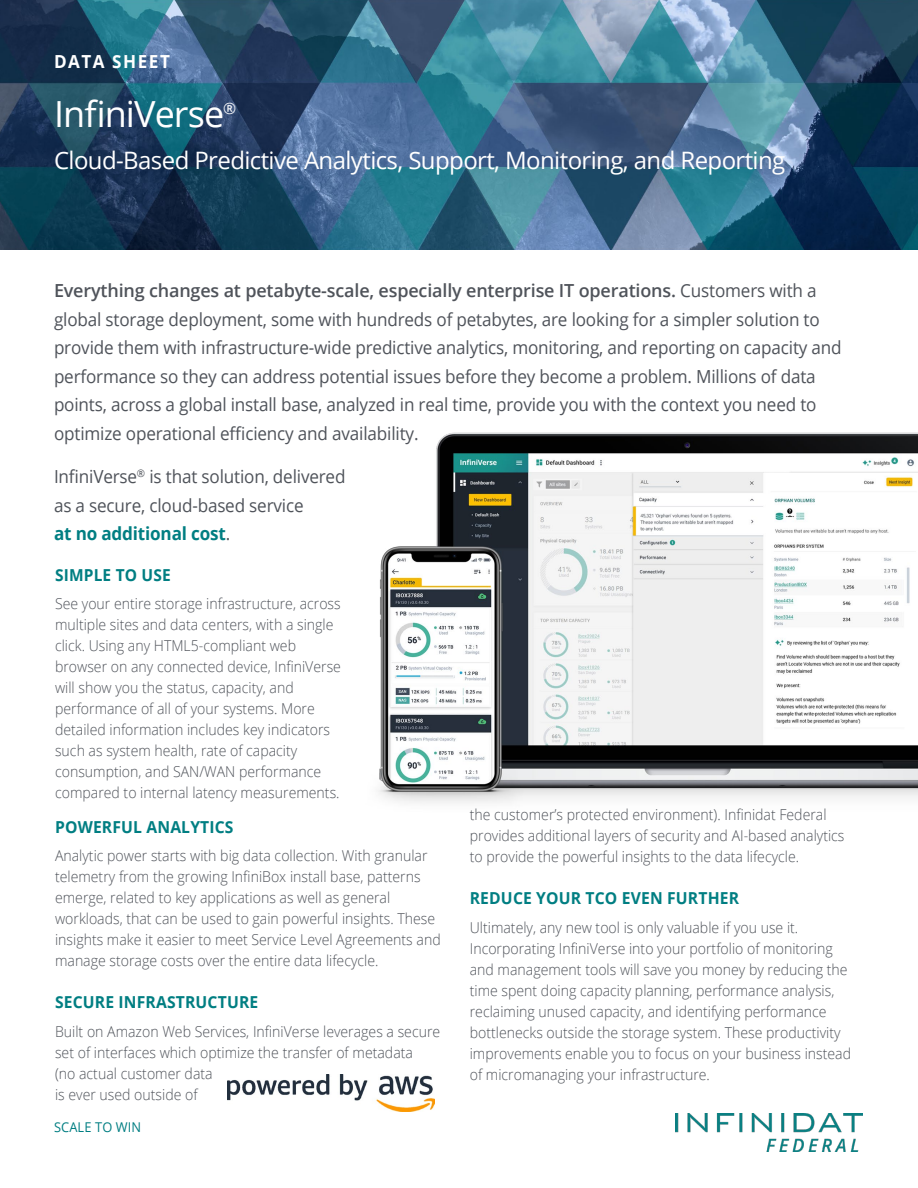
<style>
.page{position:relative;width:918px;height:1188px;background:#fff}
.page>*{position:absolute;margin:0;border:0;box-sizing:border-box;transform-origin:0 0}
.t1{font:36px "Open Sans";letter-spacing:-.025em;color:#fff}
.t2{font:24px "Open Sans";letter-spacing:-.025em;color:#fff}
.t3{font:18px/28.5px "Open Sans";letter-spacing:-.01em;color:#4f535a;scale:.95 1}
.t4{font:700 18px "Open Sans";letter-spacing:.09em;color:#fff;scale:.95 1}
.t5{font:700 16.5px "Open Sans";letter-spacing:.01em;color:#007e82;scale:.95 1}
.t6{font:700 16.5px "Open Sans";letter-spacing:.01em;color:#007e82;scale:.94 1}
.t7{font:15.75px "Open Sans";color:#fff}
.t8{font:300 15px/21px "Open Sans";color:#4f535a;scale:.94 1}
.t9{font:13.5px "Open Sans";letter-spacing:.01em;color:#007e82;scale:.95 1}
.s1{font-weight:600}
.s2{font-weight:700;color:#007e82}
</style>
<div class="page">
<img style="left:0;top:0;width:918px;height:250px">
<img style="left:378px;top:432px;width:540px;height:371px">
<img style="left:228px;top:1075px;width:206px;height:36px">
<img style="left:676px;top:1113px;width:187px;height:39px">
<p class="t4" style="left:54px;top:49px;width:124px">DATA SHEET</p>
<h1 class="t1" style="left:54px;top:89px;width:172px">InfiniVerse</h1>
<p class="t7" style="left:223px;top:97px;width:15px">®</p>
<h2 class="t2" style="left:54px;top:144px;width:733px">Cloud-Based Predictive Analytics, Support, Monitoring, and Reporting</h2>
<p class="t3" style="left:54px;top:276px;width:831px"><span class="s1">Everything changes at petabyte-scale, especially enterprise IT operations.</span> Customers with a global storage deployment, some with hundreds of petabytes, are looking for a simpler solution to provide them with infrastructure-wide predictive analytics, monitoring, and reporting on capacity and performance so they can address potential issues before they become a problem. Millions of data points, across a global install base, analyzed in real time, provide you with the context you need to optimize operational efficiency and availability.</p>
<p class="t3" style="left:54px;top:462px;width:308px">InfiniVerse<sup>®</sup> is that solution, delivered as a secure, cloud-based service<br><span class="s2">at no additional cost</span>.</p>
<p class="t6" style="left:55px;top:563px;width:125px">SIMPLE TO USE</p>
<p class="t8" style="left:55px;top:593px;width:306px">See your entire storage infrastructure, across multiple sites and data centers, with a single click. Using any HTML5-compliant web browser on any connected device, InfiniVerse will show you the status, capacity, and performance of all of your systems. More detailed information includes key indicators such as system health, rate of capacity consumption, and SAN/WAN performance compared to internal latency measurements.</p>
<p class="t5" style="left:55px;top:815px;width:189px">POWERFUL ANALYTICS</p>
<p class="t8" style="left:55px;top:845px;width:412px">Analytic power starts with big data collection. With granular telemetry from the growing InfiniBox install base, patterns emerge, related to key applications as well as general workloads, that can be used to gain powerful insights. These insights make it easier to meet Service Level Agreements and manage storage costs over the entire data lifecycle.</p>
<p class="t5" style="left:55px;top:991px;width:215px">SECURE INFRASTRUCTURE</p>
<p class="t8" style="left:55px;top:1020px;width:411px">Built on Amazon Web Services, InfiniVerse leverages a secure set of interfaces which optimize the transfer of metadata<br>(no actual customer data<br>is ever used outside of</p>
<p class="t8" style="left:470px;top:804px;width:400px">the customer’s protected environment). Infinidat Federal provides additional layers of security and AI-based analytics to provide the powerful insights to the data lifecycle.</p>
<p class="t5" style="left:470px;top:887px;width:285px">REDUCE YOUR TCO EVEN FURTHER</p>
<p class="t8" style="left:470px;top:917px;width:407px">Ultimately, any new tool is only valuable if you use it.<br>Incorporating InfiniVerse into your portfolio of monitoring and management tools will save you money by reducing the time spent doing capacity planning, performance analysis, reclaiming unused capacity, and identifying performance bottlenecks outside the storage system. These productivity improvements enable you to focus on your business instead of micromanaging your infrastructure.</p>
<p class="t9" style="left:54px;top:1118px;width:93px">SCALE TO WIN</p>
</div>
